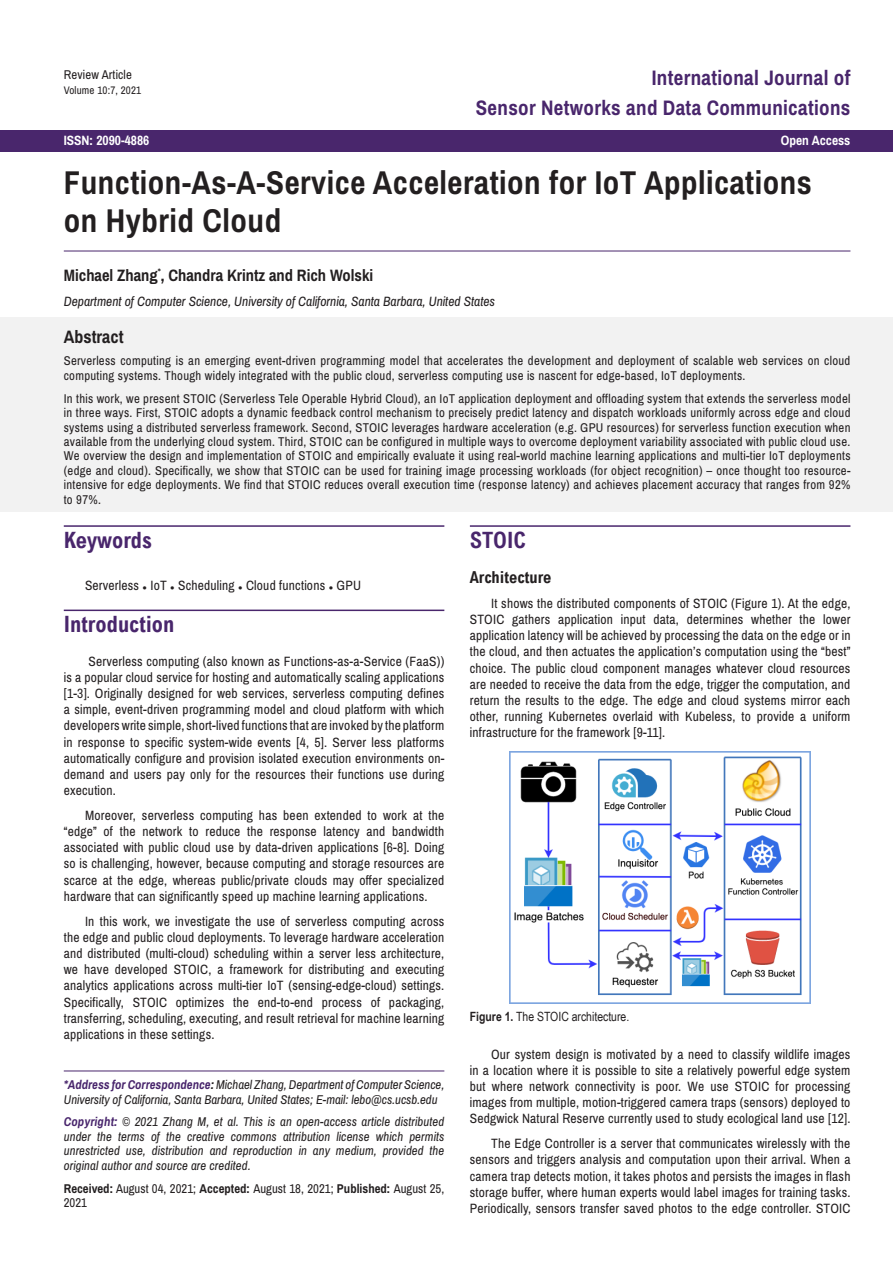
<style>
.page{position:relative;width:893px;height:1263px;background:#fff}
.page>*{position:absolute;margin:0;border:0;box-sizing:border-box;transform-origin:0 0}
.t1{font:700 33px/37.5px "Archivo Narrow";letter-spacing:.015em;color:#231f20}
.Hedding{font:700 condensed 22.5px "Arial";color:#49266c}
.t2{font:700 21px/30px "Archivo Narrow";letter-spacing:.015em;color:#49266c;text-align:right}
.t3{font:700 18px "Archivo Narrow";color:#231f20}
.t4{font:700 16.5px "Archivo Narrow";color:#231f20}
.Sub-Hedding{font:700 condensed 16.5px "Arial";color:#231f20}
.t5{font:13.5px/16.2px "Archivo Narrow";letter-spacing:.015em;color:#231f20;text-align:justify}
.t6{font:italic 13.5px "Archivo Narrow";color:#231f20}
.t7{font:700 13.5px "Archivo Narrow";color:#fff}
.t8{font:12.75px/14.4px "Archivo Narrow";letter-spacing:.025em;color:#231f20}
.t9{font:italic 12.75px/14.4px "Archivo Narrow";color:#231f20}
.t10{font:12.75px/14.4px "Archivo Narrow";color:#231f20}
.t11{font:12.75px "Arial Narrow";color:#231f20}
.t12{font:10.95px "Archivo Narrow";letter-spacing:.015em;color:#231f20}
.s1{font-family:"Courier New";font-size:7.5px}
.s2{font-weight:700;color:#48256c}
.s3{font-weight:700}
</style>
<div class="page">
<div style="left:0;top:130px;width:893px;height:21px;background:#49266c"></div>
<div style="left:0;top:317px;width:893px;height:195px;background:#f2f2f2"></div>
<hr style="left:64px;top:251px;width:786px;height:1px;background:#49266c">
<hr style="left:64px;top:1070px;width:380px;height:1px;background:#49266c">
<hr style="left:64px;top:525px;width:380px;height:2px;background:#49266c">
<hr style="left:64px;top:610px;width:380px;height:1px;background:#49266c">
<hr style="left:470px;top:525px;width:380px;height:2px;background:#49266c">
<img style="left:509px;top:752px;width:302px;height:251px">
<p class="t8" style="left:64px;top:68px;width:70px">Review Article</p>
<p class="t12" style="left:64px;top:84px;width:79px">Volume 10:7, 2021</p>
<h3 class="t2" style="left:476px;top:62px;width:376px">International Journal of<br>Sensor Networks and Data Communications</h3>
<p class="t7" style="left:64px;top:133px;width:87px">ISSN: 2090-4886</p>
<p class="t7" style="left:781px;top:133px;width:71px">Open Access</p>
<p class="t1" style="left:64px;top:164px;width:750px">Function-As-A-Service Acceleration for IoT Applications on Hybrid Cloud</p>
<p class="t4" style="left:64px;top:265px;width:311px">Michael Zhang<sup>*</sup>, Chandra Krintz and Rich Wolski</p>
<p class="t6" style="left:64px;top:293px;width:433px">Department of Computer Science, University of California, Santa Barbara, United States</p>
<p class="t3" style="left:64px;top:325px;width:61px">Abstract</p>
<p class="t8" style="left:64px;top:354px;width:788px">Serverless computing is an emerging event-driven programming model that accelerates the development and deployment of scalable web services on cloud computing systems. Though widely integrated with the public cloud, serverless computing use is nascent for edge-based, IoT deployments.</p>
<p class="t8" style="left:64px;top:391px;width:788px;text-align:justify">In this work, we present STOIC (Serverless Tele Operable Hybrid Cloud), an IoT application deployment and offloading system that extends the serverless model in three ways. First, STOIC adopts a dynamic feedback control mechanism to precisely predict latency and dispatch workloads uniformly across edge and cloud systems using a distributed serverless framework. Second, STOIC leverages hardware acceleration (e.g. GPU resources) for serverless function execution when available from the underlying cloud system. Third, STOIC can be configured in multiple ways to overcome deployment variability associated with public cloud use.<br>We overview the design and implementation of STOIC and empirically evaluate it using real-world machine learning applications and multi-tier IoT deployments (edge and cloud). Specifically, we show that STOIC can be used for training image processing workloads (for object recognition) – once thought too resource&shy;intensive for edge deployments. We find that STOIC reduces overall execution time (response latency) and achieves placement accuracy that ranges from 92% to 97%.</p>
<p class="Hedding" style="left:64px;top:527px;width:90px">Keywords</p>
<p class="t5" style="left:85px;top:577px;width:277px">Serverless <span class="s1">●</span> IoT <span class="s1">●</span> Scheduling <span class="s1">●</span> Cloud functions <span class="s1">●</span> GPU</p>
<p class="Hedding" style="left:64px;top:612px;width:112px">Introduction</p>
<p class="t5" style="left:64px;top:653px;width:382px;text-indent:25px">Serverless computing (also known as Functions-as-a-Service (FaaS)) is a popular cloud service for hosting and automatically scaling applications [1-3]. Originally designed for web services, serverless computing defines a simple, event-driven programming model and cloud platform with which developers write simple, short-lived functions that are invoked by the platform in response to specific system-wide events [4, 5]. Server less platforms automatically configure and provision isolated execution environments on&shy;demand and users pay only for the resources their functions use during execution.</p>
<p class="t5" style="left:64px;top:807px;width:382px;text-indent:21px">Moreover, serverless computing has been extended to work at the “edge” of the network to reduce the response latency and bandwidth associated with public cloud use by data-driven applications [6-8]. Doing so is challenging, however, because computing and storage resources are scarce at the edge, whereas public/private clouds may offer specialized hardware that can significantly speed up machine learning applications.</p>
<p class="t5" style="left:64px;top:913px;width:382px;text-indent:21px">In this work, we investigate the use of serverless computing across the edge and public cloud deployments. To leverage hardware acceleration and distributed (multi-cloud) scheduling within a server less architecture, we have developed STOIC, a framework for distributing and executing analytics applications across multi-tier IoT (sensing-edge-cloud) settings.<br>Specifically, STOIC optimizes the end-to-end process of packaging, transferring, scheduling, executing, and result retrieval for machine learning applications in these settings.</p>
<p class="t9" style="left:64px;top:1078px;width:382px"><span class="s2">*Address for Correspondence</span><span class="s3">:</span> Michael Zhang, Department of Computer Science,<br>University of California, Santa Barbara, United States; E-mail: lebo@cs.ucsb.edu</p>
<p class="t9" style="left:64px;top:1115px;width:382px;text-align:justify"><span class="s2">Copyright:</span> © 2021 Zhang M, et al. This is an open-access article distributed under the terms of the creative commons attribution license which permits unrestricted use, distribution and reproduction in any medium, provided the original author and source are credited.</p>
<p class="t10" style="left:64px;top:1181px;width:382px"><span class="s3">Received:</span> August 04, 2021; <span class="s3">Accepted:</span> August 18, 2021; <span class="s3">Published:</span> August 25,<br>2021</p>
<p class="Hedding" style="left:470px;top:527px;width:57px">STOIC</p>
<p class="Sub-Hedding" style="left:470px;top:568px;width:83px">Architecture</p>
<p class="t5" style="left:470px;top:595px;width:382px;text-indent:21px">It shows the distributed components of STOIC (Figure 1). At the edge, STOIC gathers application input data, determines whether the lower application latency will be achieved by processing the data on the edge or in the cloud, and then actuates the application’s computation using the “best” choice. The public cloud component manages whatever cloud resources are needed to receive the data from the edge, trigger the computation, and return the results to the edge. The edge and cloud systems mirror each other, running Kubernetes overlaid with Kubeless, to provide a uniform infrastructure for the framework [9-11].</p>
<p class="t11" style="left:470px;top:1007px;width:161px"><span class="s3">Figure 1.</span> The STOIC architecture.</p>
<p class="t5" style="left:470px;top:1046px;width:382px;text-indent:21px">Our system design is motivated by a need to classify wildlife images in a location where it is possible to site a relatively powerful edge system but where network connectivity is poor. We use STOIC for processing images from multiple, motion-triggered camera traps (sensors) deployed to Sedgwick Natural Reserve currently used to study ecological land use [12].</p>
<p class="t5" style="left:470px;top:1135px;width:382px;text-indent:21px">The Edge Controller is a server that communicates wirelessly with the sensors and triggers analysis and computation upon their arrival. When a camera trap detects motion, it takes photos and persists the images in flash storage buffer, where human experts would label images for training tasks.<br>Periodically, sensors transfer saved photos to the edge controller. STOIC</p>
</div>
